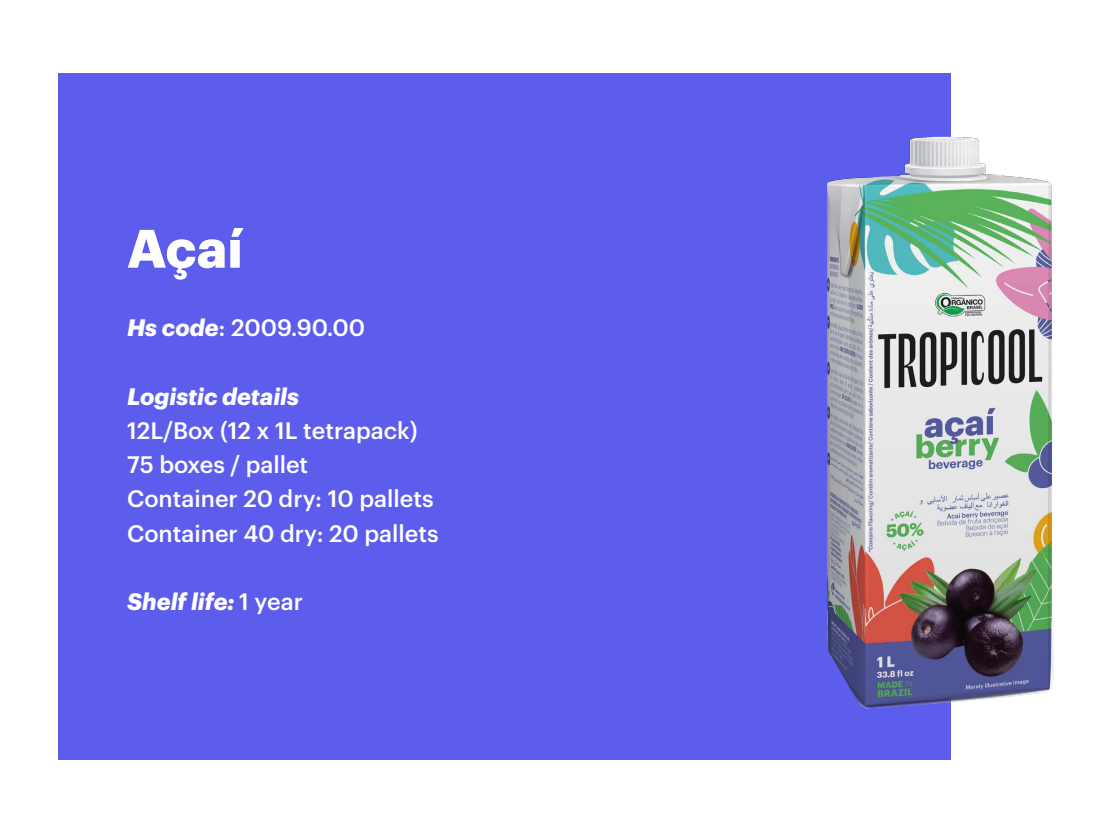
<style>
.page{position:relative;width:1112px;height:834px;background:#fff}
.page>*{position:absolute;margin:0;border:0;box-sizing:border-box;transform-origin:0 0}
.t1{font:700 52.9px "Graphik";color:#fff}
.t2{font:500 23.35px/34.2px "Graphik";color:#fff}
.t3{font:italic 700 23.35px "Graphik";color:#fff}
.s1{font-weight:700;font-style:italic}
.s2{font-weight:500;font-style:normal}
</style>
<div class="page">
<div style="left:58px;top:74px;width:893px;height:686px;background:#5c5ced"></div>
<img style="left:827px;top:136px;width:227px;height:573px">
<h1 class="t1" style="left:127px;top:208px;width:117px">Açaí</h1>
<p class="t2" style="left:127px;top:309px;width:240px"><span class="s1">Hs code</span>: 2009.90.00</p>
<p class="t3" style="left:127px;top:378px;width:173px">Logistic details</p>
<p class="t2" style="left:127px;top:411px;width:313px">12L/Box (12 x 1L tetrapack)<br>75 boxes / pallet<br>Container 20 dry: 10 pallets<br>Container 40 dry: 20 pallets</p>
<p class="t3" style="left:127px;top:583px;width:177px">Shelf life: <span class="s2">1 year</span></p>
</div>
